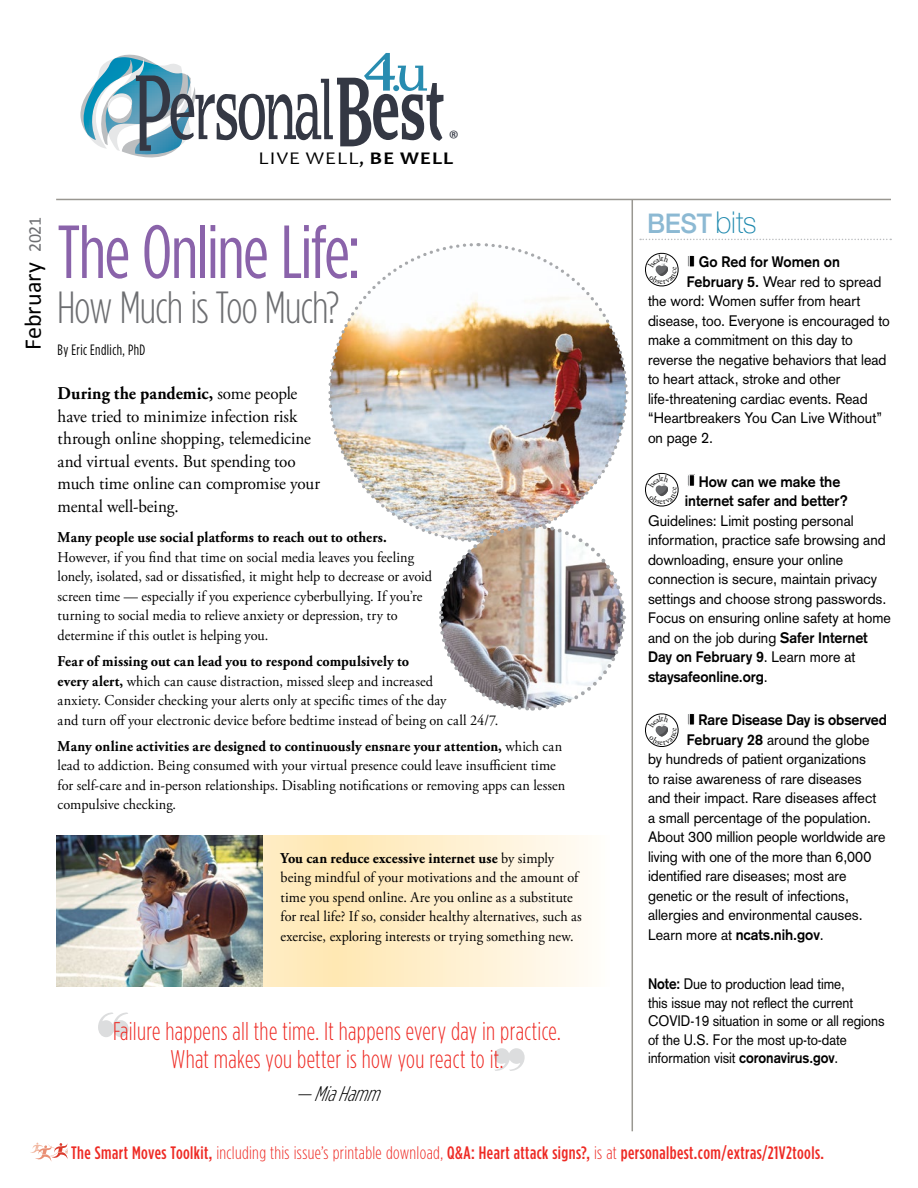
<style>
.page{position:relative;width:918px;height:1188px;background:#fff}
.page>*{position:absolute;margin:0;border:0;box-sizing:border-box;transform-origin:0 0}
.t1{font:75px "Gotham Condensed";letter-spacing:-.02em;color:#8a63aa}
.t2{font:300 45px "Gotham Condensed";letter-spacing:-.02em;color:#6d6e71}
.t3{font:500 27px "Helvetica Neue";color:#8cb9d3;scale:.95 1}
.t4{font:300 25.5px/28.5px "Gotham Condensed";letter-spacing:.01em;color:#ee2a24;text-align:center;scale:.95 1}
.subhead{font:24px "Calibri";color:#000}
.t5{font:italic 300 21px "Gotham Condensed";color:#000;scale:1.25 1}
.subhead-2{font:21px "Calibri";color:#343844}
.Main_Body_Text_HOPE{font:18px/22.5px "Adobe Garamond Pro";color:#000;scale:.95 1}
.t6{font:500 18px "Gotham Condensed";letter-spacing:.025em;color:#ee2a24}
.t7{font:18px "Candara";letter-spacing:.06em;color:#000;scale:1.14 1}
.Main_Body_Text_HOPE-2{font:15px/19.5px "Adobe Garamond Pro";letter-spacing:.005em;color:#000;scale:.95 1}
.t8{font:15px "Akzidenz Grotesk";color:#000;scale:.95 1}
.t9{font:15px/18.5px "Akzidenz Grotesk";color:#000;scale:.9 1}
.t10{font:700 15px "Akzidenz Grotesk";letter-spacing:-.005em;color:#000;scale:.95 1}
.t11{font:15px "Gotham Condensed";letter-spacing:.03em;color:#000;scale:.95 1}
.s1{font-weight:700}
.s2{font-size:18px;color:#6d6e71}
.s3{font-weight:100;font-size:30px;color:#1b87ad}
.s4{font-weight:400}
.s5{font-weight:300}
</style>
<div class="page">
<div style="left:689px;top:255px;width:5px;height:12px;background:#000"></div>
<div style="left:688px;top:255px;width:7px;height:12px;border:1px solid #fff"></div>
<svg style="left:687px;top:255px;width:3px;height:12px"></svg>
<div style="left:689px;top:475px;width:5px;height:11px;background:#000"></div>
<div style="left:688px;top:474px;width:7px;height:13px;border:1px solid #fff"></div>
<svg style="left:687px;top:474px;width:3px;height:13px"></svg>
<div style="left:689px;top:714px;width:5px;height:11px;background:#000"></div>
<div style="left:688px;top:713px;width:7px;height:12px;border:1px solid #fff"></div>
<svg style="left:687px;top:713px;width:3px;height:12px"></svg>
<svg style="left:80px;top:53px;width:363px;height:104px"></svg>
<hr style="left:632px;top:200px;width:1px;height:931px;background:#999791">
<svg style="left:640px;top:239px;width:251px;height:1px"></svg>
<hr style="left:56px;top:199px;width:835px;height:1px;background:#999791">
<svg style="left:494px;top:1048px;width:31px;height:23px"></svg>
<svg style="left:98px;top:1012px;width:31px;height:25px"></svg>
<svg style="left:30px;top:1143px;width:38px;height:19px"></svg>
<svg style="left:262px;top:835px;width:326px;height:151px;background:#feeecd"></svg>
<img style="left:56px;top:835px;width:206px;height:151px">
<img style="left:328px;top:243px;width:301px;height:468px">
<svg style="left:645px;top:252px;width:34px;height:35px"></svg>
<svg style="left:645px;top:472px;width:34px;height:35px"></svg>
<svg style="left:645px;top:713px;width:34px;height:34px"></svg>
<p class="subhead-2" style="left:449px;top:125px;width:12px">®</p>
<p class="t7" style="left:259px;top:147px;width:172px">LIVE WELL, <span class="s1">BE WELL</span></p>
<p class="subhead" style="left:18px;top:350px;width:135px;rotate:-90deg">February <span class="s2">2021</span></p>
<p class="t1" style="left:58px;top:209px;width:304px">The Online Life:</p>
<p class="t2" style="left:57px;top:282px;width:284px">How Much is Too Much?</p>
<p class="t11" style="left:58px;top:341px;width:94px">By Eric Endlich, PhD</p>
<p class="Main_Body_Text_HOPE" style="left:58px;top:383px;width:278px"><span class="s1">During the pandemic,</span> some people have tried to minimize infection risk through online shopping, telemedicine and virtual events. But spending too much time online can compromise your mental well-being.</p>
<p class="Main_Body_Text_HOPE-2" style="left:58px;top:528px;width:396px"><span class="s1">Many people use social platforms to reach out to others.<br></span>However, if you find that time on social media leaves you feeling lonely, isolated, sad or dissatisfied, it might help to decrease or avoid screen time — especially if you experience cyberbullying. If you’re turning to social media to relieve anxiety or depression, try to determine if this outlet is helping you.</p>
<p class="Main_Body_Text_HOPE-2" style="left:58px;top:652px;width:465px"><span class="s1">Fear of missing out can lead you to respond compulsively to<br>every alert,</span> which can cause distraction, missed sleep and increased<br>anxiety. Consider checking your alerts only at specific times of the day<br>and turn off your electronic device before bedtime instead of being on call 24/7.</p>
<p class="Main_Body_Text_HOPE-2" style="left:58px;top:737px;width:536px"><span class="s1">Many online activities are designed to continuously ensnare your attention,</span> which can lead to addiction. Being consumed with your virtual presence could leave insufficient time for self-care and in-person relationships. Disabling notifications or removing apps can lessen compulsive checking.</p>
<p class="Main_Body_Text_HOPE-2" style="left:281px;top:849px;width:319px"><span class="s1">You can reduce excessive internet use</span> by simply being mindful of your motivations and the amount of time you spend online. Are you online as a substitute for real life? If so, consider healthy alternatives, such as exercise, exploring interests or trying something new.</p>
<p class="t4" style="left:113px;top:1017px;width:473px">Failure happens all the time. It happens every day in practice.<br>What makes you better is how you react to it.</p>
<p class="t5" style="left:295px;top:1082px;width:75px">—MiaHamm</p>
<p class="t3" style="left:647px;top:201px;width:117px">BEST<span class="s3">bits</span></p>
<p class="t10" style="left:699px;top:253px;width:150px">Go Red for Women on</p>
<p class="t8" style="left:687px;top:273px;width:206px"><span class="s1">February 5.</span> Wear red to spread</p>
<p class="t8" style="left:648px;top:292px;width:225px">the word: Women suffer from heart</p>
<p class="t8" style="left:648px;top:312px;width:256px">disease, too. Everyone is encouraged to</p>
<p class="t8" style="left:648px;top:331px;width:217px">make a commitment on this day to</p>
<p class="t8" style="left:648px;top:351px;width:253px">reverse the negative behaviors that lead</p>
<p class="t8" style="left:648px;top:370px;width:204px">to heart attack, stroke and other</p>
<p class="t8" style="left:648px;top:390px;width:233px">life-threatening cardiac events. Read</p>
<p class="t8" style="left:648px;top:409px;width:248px">“Heartbreakers You Can Live Without”</p>
<p class="t8" style="left:648px;top:429px;width:70px">on page 2.</p>
<p class="t10" style="left:699px;top:472px;width:150px">How can we make the</p>
<p class="t10" style="left:685px;top:492px;width:173px">internet safer and better?</p>
<p class="t8" style="left:648px;top:512px;width:218px">Guidelines: Limit posting personal</p>
<p class="t8" style="left:648px;top:531px;width:252px">information, practice safe browsing and</p>
<p class="t8" style="left:648px;top:551px;width:207px">downloading, ensure your online</p>
<p class="t8" style="left:648px;top:570px;width:243px">connection is secure, maintain privacy</p>
<p class="t8" style="left:648px;top:590px;width:253px">settings and choose strong passwords.</p>
<p class="t8" style="left:648px;top:609px;width:257px">Focus on ensuring online safety at home</p>
<p class="t8" style="left:648px;top:629px;width:233px">and on the job during <span class="s1">Safer Internet</span></p>
<p class="t10" style="left:648px;top:648px;width:220px">Day on February 9<span class="s4">. Learn more at</span></p>
<p class="t10" style="left:648px;top:667px;width:128px">staysafeonline.org<span class="s4">.</span></p>
<p class="t10" style="left:699px;top:711px;width:200px">Rare Disease Day is observed</p>
<p class="t8" style="left:687px;top:731px;width:194px"><span class="s1">February 28</span> around the globe</p>
<p class="t8" style="left:648px;top:750px;width:231px">by hundreds of patient organizations</p>
<p class="t8" style="left:648px;top:770px;width:226px">to raise awareness of rare diseases</p>
<p class="t8" style="left:648px;top:789px;width:242px">and their impact. Rare diseases affect</p>
<p class="t8" style="left:648px;top:809px;width:236px">a small percentage of the population.</p>
<p class="t8" style="left:648px;top:828px;width:251px">About 300 million people worldwide are</p>
<p class="t8" style="left:648px;top:848px;width:237px">living with one of the more than 6,000</p>
<p class="t8" style="left:648px;top:867px;width:211px">identified rare diseases; most are</p>
<p class="t8" style="left:648px;top:887px;width:213px">genetic or the result of infections,</p>
<p class="t8" style="left:648px;top:906px;width:228px">allergies and environmental causes.</p>
<p class="t10" style="left:648px;top:926px;width:187px"><span class="s4">Learn more at</span> ncats.nih.gov<span class="s4">.</span></p>
<p class="t9" style="left:648px;top:975px;width:264px"><span class="s1">Note:</span> Due to production lead time,<br>this issue may not reflect the current COVID-19 situation in some or all regions of the U.S. For the most up-to-date information visit <span class="s1">coronavirus.gov</span>.</p>
<p class="t6" style="left:71px;top:1143px;width:754px">The Smart Moves Toolkit, <span class="s5">including this issue’s printable download,</span> Q&amp;A: Heart attack signs?, <span class="s5">is at</span> personalbest.com/extras/21V2tools.</p>
</div>
